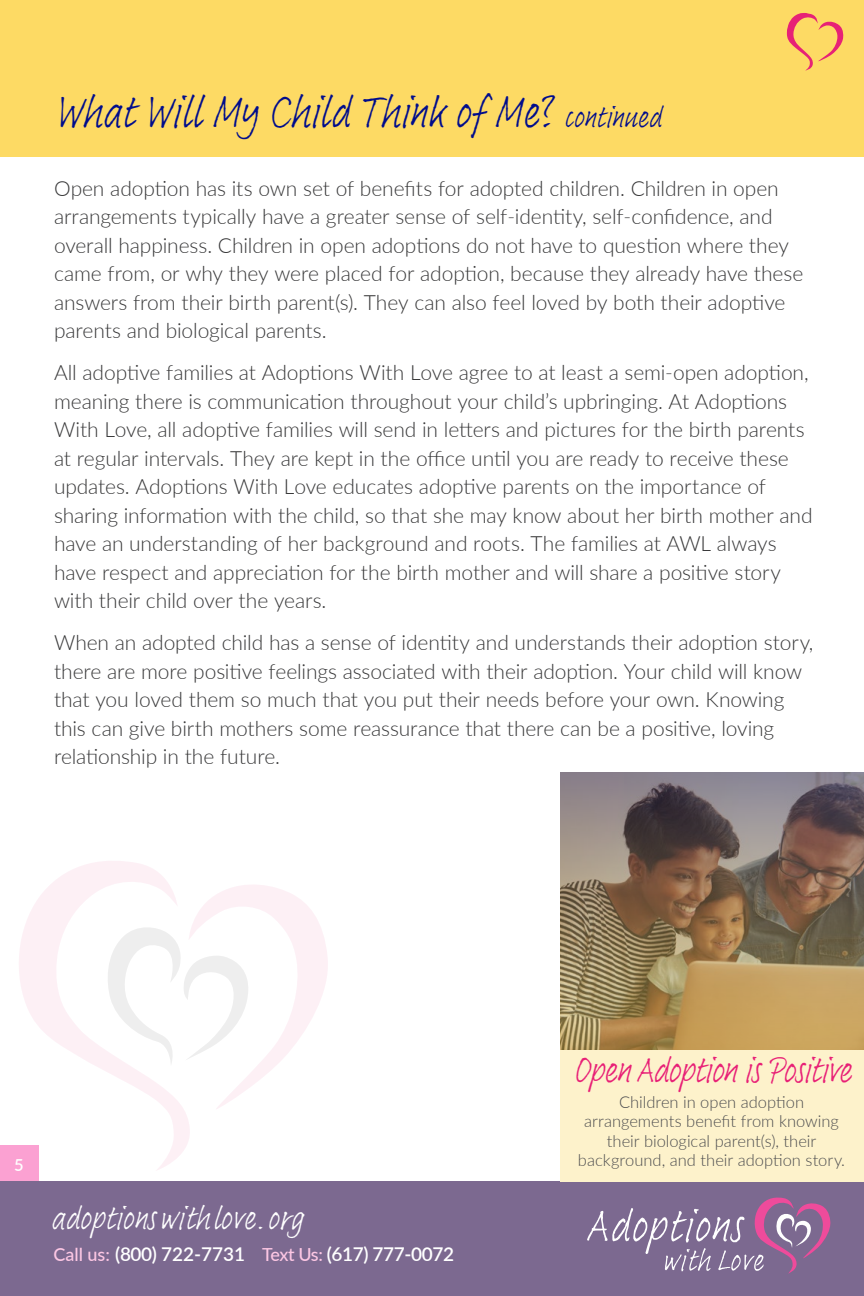
<style>
.page{position:relative;width:864px;height:1296px;background:#fff}
.page>*{position:absolute;margin:0;border:0;box-sizing:border-box;transform-origin:0 0}
.t1{font:45px "Adobe Handwriting Frank";color:#000c8c}
.t2{font:36px "Adobe Handwriting Frank";letter-spacing:-.02em;color:#e81f76}
.t3{font:33px "Adobe Handwriting Frank";letter-spacing:.005em;color:#fff}
.t4{font:300 21px/28.5px "Lato";letter-spacing:-.005em;color:#383839}
.t5{font:600 19.05px "Lato";letter-spacing:-.02em;color:#fff}
.t6{font:300 16.5px/19.5px "Lato";color:#4d4d4f;text-align:center}
.t7{font:600 16.5px "Lato";color:#fff}
.s1{font-size:30px}
.s2{font-weight:500;font-size:18px;color:#fdc7e4}
</style>
<div class="page">
<svg style="left:191px;top:885px;width:137px;height:224px"></svg>
<svg style="left:19px;top:861px;width:172px;height:309px"></svg>
<div style="left:0;top:1145px;width:39px;height:37px;background:#fba1d2"></div>
<div style="left:0;top:0;width:864px;height:156px;background:#fdda64"></div>
<div style="left:0;top:1182px;width:864px;height:114px;background:#7c6990"></div>
<div style="left:560px;top:1049px;width:304px;height:132px;background:#fdf2cb"></div>
<svg style="left:587px;top:1198px;width:243px;height:76px"></svg>
<svg style="left:786px;top:13px;width:58px;height:58px"></svg>
<img style="left:560px;top:773px;width:304px;height:276px">
<h1 class="t1" style="left:54px;top:81px;width:608px">What Will My Child Think of Me? <span class="s1">continued</span></h1>
<p class="t4" style="left:54px;top:173px;width:751px">Open adoption has its own set of benefits for adopted children. Children in open arrangements typically have a greater sense of self-identity, self-confidence, and overall happiness. Children in open adoptions do not have to question where they came from, or why they were placed for adoption, because they already have these answers from their birth parent(s). They can also feel loved by both their adoptive parents and biological parents.</p>
<p class="t4" style="left:54px;top:358px;width:760px">All adoptive families at Adoptions With Love agree to at least a semi-open adoption, meaning there is communication throughout your child’s upbringing. At Adoptions With Love, all adoptive families will send in letters and pictures for the birth parents at regular intervals. They are kept in the office until you are ready to receive these updates. Adoptions With Love educates adoptive parents on the importance of sharing information with the child, so that she may know about her birth mother and have an understanding of her background and roots. The families at AWL always have respect and appreciation for the birth mother and will share a positive story with their child over the years.</p>
<p class="t4" style="left:54px;top:628px;width:761px">When an adopted child has a sense of identity and understands their adoption story, there are more positive feelings associated with their adoption. Your child will know that you loved them so much that you put their needs before your own. Knowing this can give birth mothers some reassurance that there can be a positive, loving relationship in the future.</p>
<p class="t7" style="left:14px;top:1153px;width:11px">5</p>
<h3 class="t3" style="left:50px;top:1196px;width:254px">adoptionswithlove.org</h3>
<p class="t5" style="left:53px;top:1240px;width:402px"><span class="s2">Call us:</span> (800) 722-7731 <span class="s2">Text Us:</span> (617) 777-0072</p>
<h2 class="t2" style="left:572px;top:1045px;width:280px">Open Adoption is Positive</h2>
<p class="t6" style="left:578px;top:1092px;width:269px">Children in open adoption arrangements benefit from knowing their biological parent(s), their background, and their adoption story.</p>
</div>
